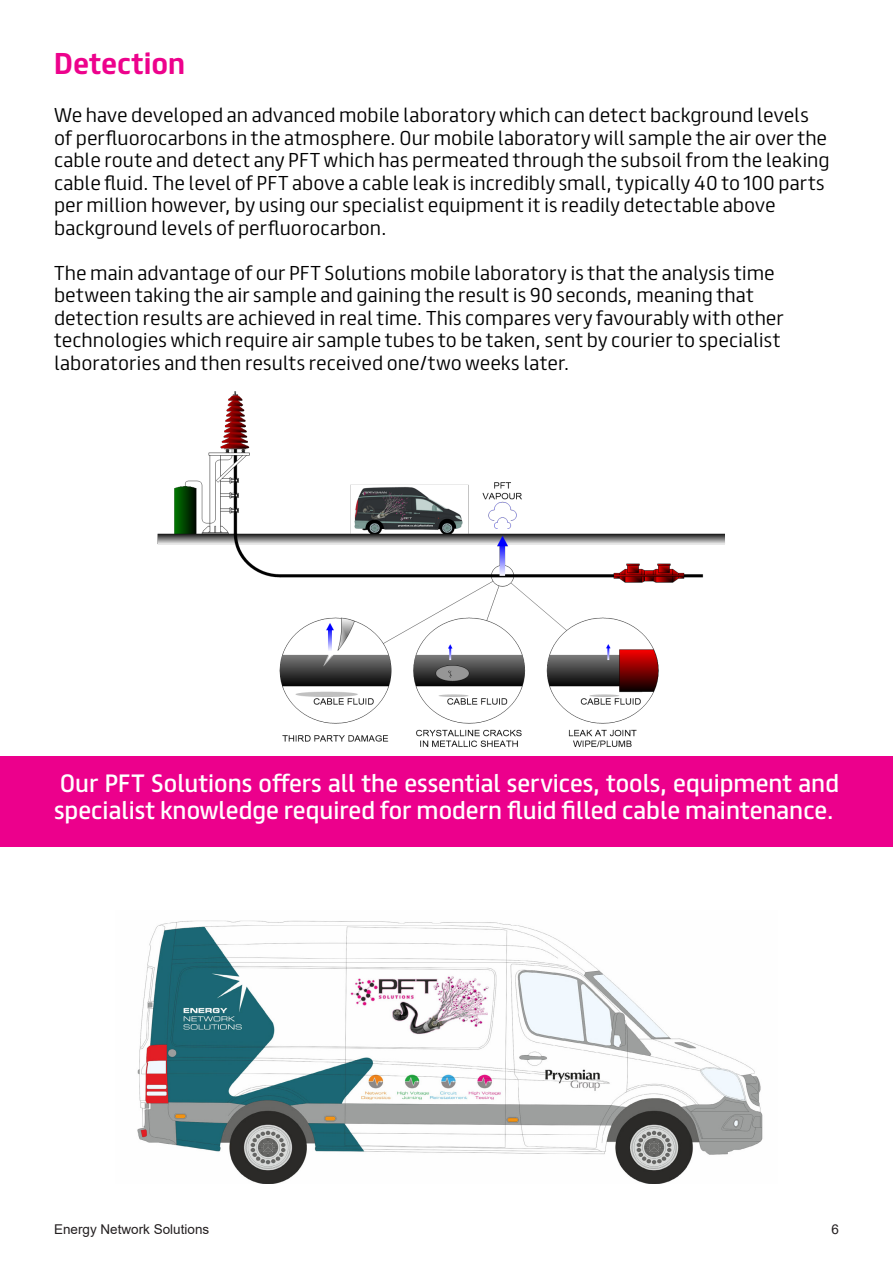
<style>
.page{position:relative;width:893px;height:1263px;background:#fff}
.page>*{position:absolute;margin:0;border:0;box-sizing:border-box;transform-origin:0 0}
.t1{font:700 27px "FS Truman";color:#ed028c}
.t2{font:22.5px/27px "FS Truman";color:#fff}
.t3{font:300 18px/22.5px "FS Truman";color:#000}
.t4{font:13.5px "Arial";color:#231f20}
</style>
<div class="page">
<div style="left:0;top:756px;width:893px;height:90px;background:#ec008c"></div>
<img style="left:137px;top:920px;width:626px;height:264px">
<img style="left:157px;top:391px;width:568px;height:356px">
<p class="t1" style="left:54px;top:40px;width:133px">Detection</p>
<p class="t3" style="left:54px;top:102px;width:777px">We have developed an advanced mobile laboratory which can detect background levels of perfluorocarbons in the atmosphere. Our mobile laboratory will sample the air over the cable route and detect any PFT which has permeated through the subsoil from the leaking cable fluid. The level of PFT above a cable leak is incredibly small, typically 40 to 100 parts per million however, by using our specialist equipment it is readily detectable above background levels of perfluorocarbon.</p>
<p class="t3" style="left:54px;top:260px;width:731px">The main advantage of our PFT Solutions mobile laboratory is that the analysis time between taking the air sample and gaining the result is 90 seconds, meaning that detection results are achieved in real time. This compares very favourably with other technologies which require air sample tubes to be taken, sent by courier to specialist laboratories and then results received one/two weeks later.</p>
<p class="t2" style="left:54px;top:768px;width:786px">Our PFT Solutions offers all the essential services, tools, equipment and specialist knowledge required for modern fluid filled cable maintenance.</p>
<p class="t4" style="left:54px;top:1220px;width:157px">Energy Network Solutions</p>
<p class="t4" style="left:831px;top:1220px;width:9px">6</p>
</div>
